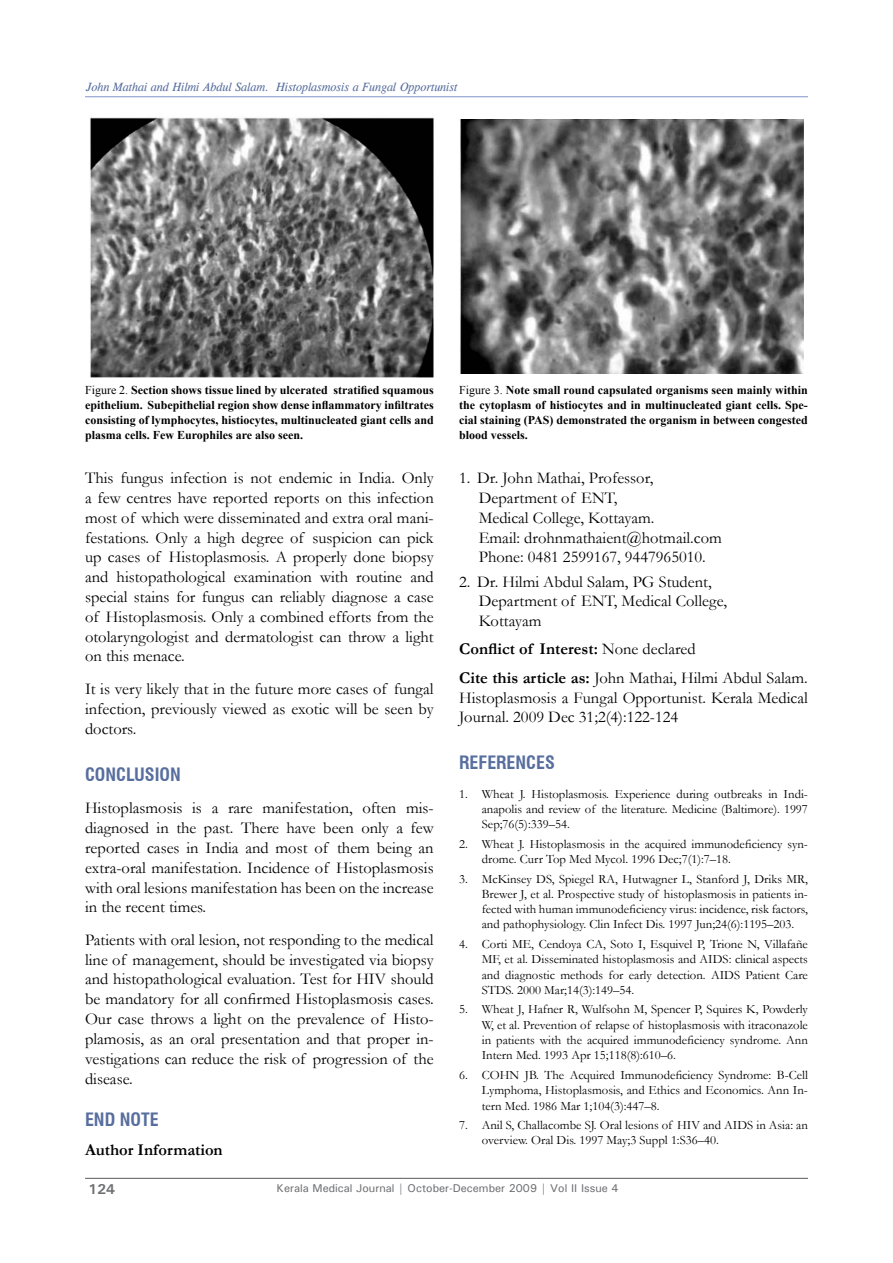
<style>
.page{position:relative;width:893px;height:1263px;background:#fff}
.page>*{position:absolute;margin:0;border:0;box-sizing:border-box;transform-origin:0 0}
.Head_1{font:700 condensed 18px "Swiss 721 BT";color:#576e9e}
.Para_1{font:16.5px/19.8px "Garamond";color:#000;text-align:justify}
.Para_1-2{font:700 16.5px "Garamond";color:#000}
.t1{font:700 14.25px "Univers";color:#6d6e71}
.t2{font:12.75px/15.3px "Garamond";color:#000;text-align:justify}
.t3{font:700 12px/15px "Times New Roman";color:#000;text-align:justify}
.t4{font:italic 12px "CG Times";color:#576e9e}
.t5{font:500 11.25px "Univers";color:#6d6e71}
.s1{font-weight:400}
.s2{font-weight:700}
</style>
<div class="page">
<hr style="left:85px;top:1178px;width:723px;height:1px;background:#58595b">
<hr style="left:85px;top:96px;width:723px;height:1px;background:#8d9fd1">
<img style="left:90px;top:117px;width:344px;height:261px">
<img style="left:460px;top:119px;width:343px;height:255px">
<p class="t4" style="left:86px;top:80px;width:373px">John Mathai and Hilmi Abdul Salam. Histoplasmosis a Fungal Opportunist</p>
<p class="t3" style="left:85px;top:383px;width:350px"><span class="s1">Figure 2.</span> Section shows tissue lined by ulcerated stratified squamous epithelium. Subepithelial region show dense inflammatory infiltrates consisting of lymphocytes, histiocytes, multinucleated giant cells and plasma cells. Few Europhiles are also seen.</p>
<p class="t3" style="left:459px;top:383px;width:350px"><span class="s1">Figure 3.</span> Note small round capsulated organisms seen mainly within the cytoplasm of histiocytes and in multinucleated giant cells. Spe&shy;cial staining (PAS) demonstrated the organism in between congested blood vessels.</p>
<p class="Para_1" style="left:85px;top:468px;width:350px">This fungus infection is not endemic in India. Only a few centres have reported reports on this infection most of which were disseminated and extra oral mani&shy;festations. Only a high degree of suspicion can pick up cases of Histoplasmosis. A properly done biopsy and histopathological examination with routine and special stains for fungus can reliably diagnose a case of Histoplasmosis. Only a combined efforts from the otolaryngologist and dermatologist can throw a light on this menace.</p>
<p class="Para_1" style="left:85px;top:678px;width:350px">It is very likely that in the future more cases of fungal infection, previously viewed as exotic will be seen by doctors.</p>
<p class="Head_1" style="left:85px;top:763px;width:97px">CONCLUSION</p>
<p class="Para_1" style="left:85px;top:798px;width:350px">Histoplasmosis is a rare manifestation, often mis&shy;diagnosed in the past. There have been only a few reported cases in India and most of them being an extra-oral manifestation. Incidence of Histoplasmosis with oral lesions manifestation has been on the increase in the recent times.</p>
<p class="Para_1" style="left:85px;top:929px;width:350px">Patients with oral lesion, not responding to the medical line of management, should be investigated via biopsy and histopathological evaluation. Test for HIV should be mandatory for all confirmed Histoplasmosis cases.<br>Our case throws a light on the prevalence of Histo&shy;plamosis, as an oral presentation and that proper in&shy;vestigations can reduce the risk of progression of the disease.</p>
<p class="Head_1" style="left:85px;top:1109px;width:75px">END NOTE</p>
<p class="Para_1-2" style="left:85px;top:1138px;width:139px">Author Information</p>
<p class="Para_1" style="left:479px;top:468px;width:245px;text-align:left;text-indent:-20px">1. Dr. John Mathai, Professor,<br>Department of ENT,<br>Medical College, Kottayam.<br>Email: drohnmathaient@hotmail.com<br>Phone: 0481 2599167, 9447965010.</p>
<p class="Para_1" style="left:479px;top:571px;width:250px;text-align:left;text-indent:-20px">2. Dr. Hilmi Abdul Salam, PG Student,<br>Department of ENT, Medical College,<br>Kottayam</p>
<p class="Para_1-2" style="left:459px;top:638px;width:238px">Conflict of Interest: <span class="s1">None declared</span></p>
<p class="Para_1" style="left:459px;top:667px;width:350px"><span class="s2">Cite this article as:</span> John Mathai, Hilmi Abdul Salam.<br>Histoplasmosis a Fungal Opportunist. Kerala Medical Journal. 2009 Dec 31;2(4):122-124</p>
<p class="Head_1" style="left:459px;top:752px;width:97px">REFERENCES</p>
<p class="t2" style="left:482px;top:785px;width:328px;text-indent:-22px">1. Wheat J. Histoplasmosis. Experience during outbreaks in Indi&shy;anapolis and review of the literature. Medicine (Baltimore). 1997<br>Sep;76(5):339–54.</p>
<p class="t2" style="left:482px;top:836px;width:328px;text-indent:-22px">2. Wheat J. Histoplasmosis in the acquired immunodeficiency syn&shy;drome. Curr Top Med Mycol. 1996 Dec;7(1):7–18.</p>
<p class="t2" style="left:482px;top:870px;width:328px;text-indent:-22px">3. McKinsey DS, Spiegel RA, Hutwagner L, Stanford J, Driks MR, Brewer J, et al. Prospective study of histoplasmosis in patients in&shy;fected with human immunodeficiency virus: incidence, risk factors, and pathophysiology. Clin Infect Dis. 1997 Jun;24(6):1195–203.</p>
<p class="t2" style="left:482px;top:936px;width:328px;text-indent:-22px">4. Corti ME, Cendoya CA, Soto I, Esquivel P, Trione N, Villafañe MF, et al. Disseminated histoplasmosis and AIDS: clinical aspects and diagnostic methods for early detection. AIDS Patient Care STDS. 2000 Mar;14(3):149–54.</p>
<p class="t2" style="left:482px;top:1001px;width:328px;text-indent:-22px">5. Wheat J, Hafner R, Wulfsohn M, Spencer P, Squires K, Powderly W, et al. Prevention of relapse of histoplasmosis with itraconazole in patients with the acquired immunodeficiency syndrome. Ann Intern Med. 1993 Apr 15;118(8):610–6.</p>
<p class="t2" style="left:482px;top:1067px;width:328px;text-indent:-22px">6. COHN JB. The Acquired Immunodeficiency Syndrome: B-Cell Lymphoma, Histoplasmosis, and Ethics and Economics. Ann In&shy;tern Med. 1986 Mar 1;104(3):447–8.</p>
<p class="t2" style="left:482px;top:1117px;width:328px;text-indent:-22px">7. Anil S, Challacombe SJ. Oral lesions of HIV and AIDS in Asia: an overview. Oral Dis. 1997 May;3 Suppl 1:S36–40.</p>
<p class="t1" style="left:88px;top:1180px;width:28px">124</p>
<p class="t5" style="left:277px;top:1181px;width:343px">Kerala Medical Journal | October-December 2009 | Vol II Issue 4</p>
</div>
